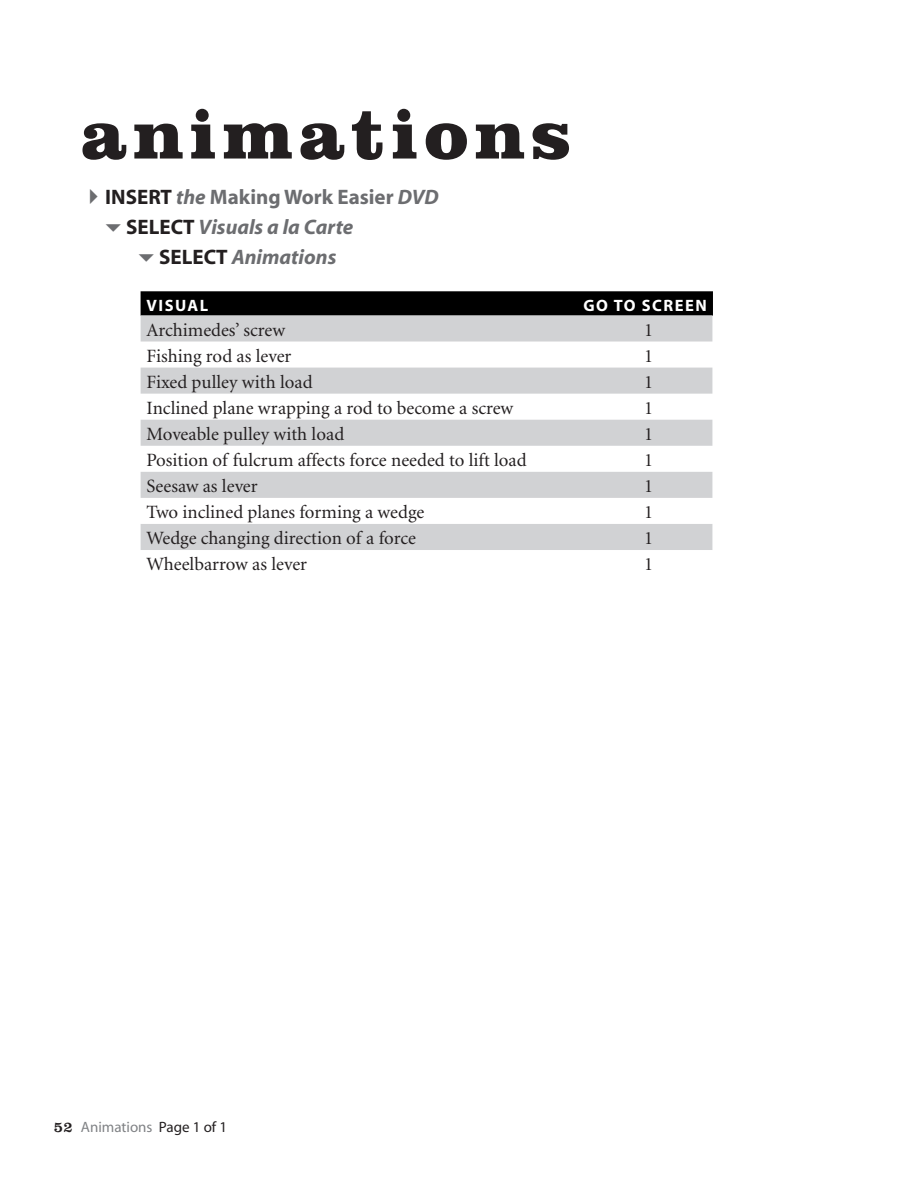
<style>
.page{position:relative;width:918px;height:1188px;background:#fff}
.page>*{position:absolute;margin:0;border:0;box-sizing:border-box;transform-origin:0 0}
.t1{font:900 72px "Clarendon BT";letter-spacing:.09em;color:#231f20}
.t2{font:italic 700 21px "Myriad";color:#6c6d70}
.t3{font:700 21px "Myriad";color:#6c6d70}
.t4{font:18.75px "Minion";color:#231f20}
.t5{font:700 16.5px "Myriad";letter-spacing:.09em;color:#fff}
.t6{font:15px "Myriad";color:#808285}
.t7{font:15px "Clarendon BT";color:#231f20}
.s1{color:#231f20}
.s2{font-style:italic}
.s3{font-style:normal;color:#231f20}
</style>
<div class="page">
<div style="left:141px;top:291px;width:572px;height:25px;background:#000"></div>
<svg style="left:141px;top:315px;width:571px;height:235px;fill:#d1d2d4"></svg>
<h1 class="t1" style="left:81px;top:89px;width:492px">animations</h1>
<p class="t3" style="left:81px;top:186px;width:359px">✔<span class="s1">INSERT</span> <span class="s2">the</span> Making Work Easier <span class="s2">DVD</span></p>
<p class="t2" style="left:126px;top:216px;width:229px"><span class="s3">SELECT</span> Visuals a la Carte</p>
<p class="t2" style="left:159px;top:246px;width:179px"><span class="s3">SELECT</span> Animations</p>
<p class="t5" style="left:147px;top:297px;width:63px">VISUAL</p>
<p class="t5" style="left:584px;top:297px;width:125px">GO TO SCREEN</p>
<p class="t4" style="left:147px;top:320px;width:140px">Archimedes’ screw</p>
<p class="t4" style="left:644px;top:320px;width:10px">1</p>
<p class="t4" style="left:147px;top:346px;width:146px">Fishing rod as lever</p>
<p class="t4" style="left:644px;top:346px;width:10px">1</p>
<p class="t4" style="left:147px;top:372px;width:168px">Fixed pulley with load</p>
<p class="t4" style="left:644px;top:372px;width:10px">1</p>
<p class="t4" style="left:147px;top:398px;width:368px">Inclined plane wrapping a rod to become a screw</p>
<p class="t4" style="left:644px;top:398px;width:10px">1</p>
<p class="t4" style="left:147px;top:425px;width:199px">Moveable pulley with load</p>
<p class="t4" style="left:644px;top:425px;width:10px">1</p>
<p class="t4" style="left:147px;top:451px;width:382px">Position of fulcrum affects force needed to lift load</p>
<p class="t4" style="left:644px;top:451px;width:10px">1</p>
<p class="t4" style="left:147px;top:477px;width:113px">Seesaw as lever</p>
<p class="t4" style="left:644px;top:477px;width:10px">1</p>
<p class="t4" style="left:147px;top:503px;width:279px">Two inclined planes forming a wedge</p>
<p class="t4" style="left:644px;top:503px;width:10px">1</p>
<p class="t4" style="left:147px;top:529px;width:271px">Wedge changing direction of a force</p>
<p class="t4" style="left:644px;top:529px;width:10px">1</p>
<p class="t4" style="left:147px;top:555px;width:162px">Wheelbarrow as lever</p>
<p class="t4" style="left:644px;top:555px;width:10px">1</p>
<p class="t7" style="left:54px;top:1117px;width:20px">52</p>
<p class="t6" style="left:81px;top:1119px;width:148px">Animations <span class="s1">Page 1 of 1</span></p>
</div>
